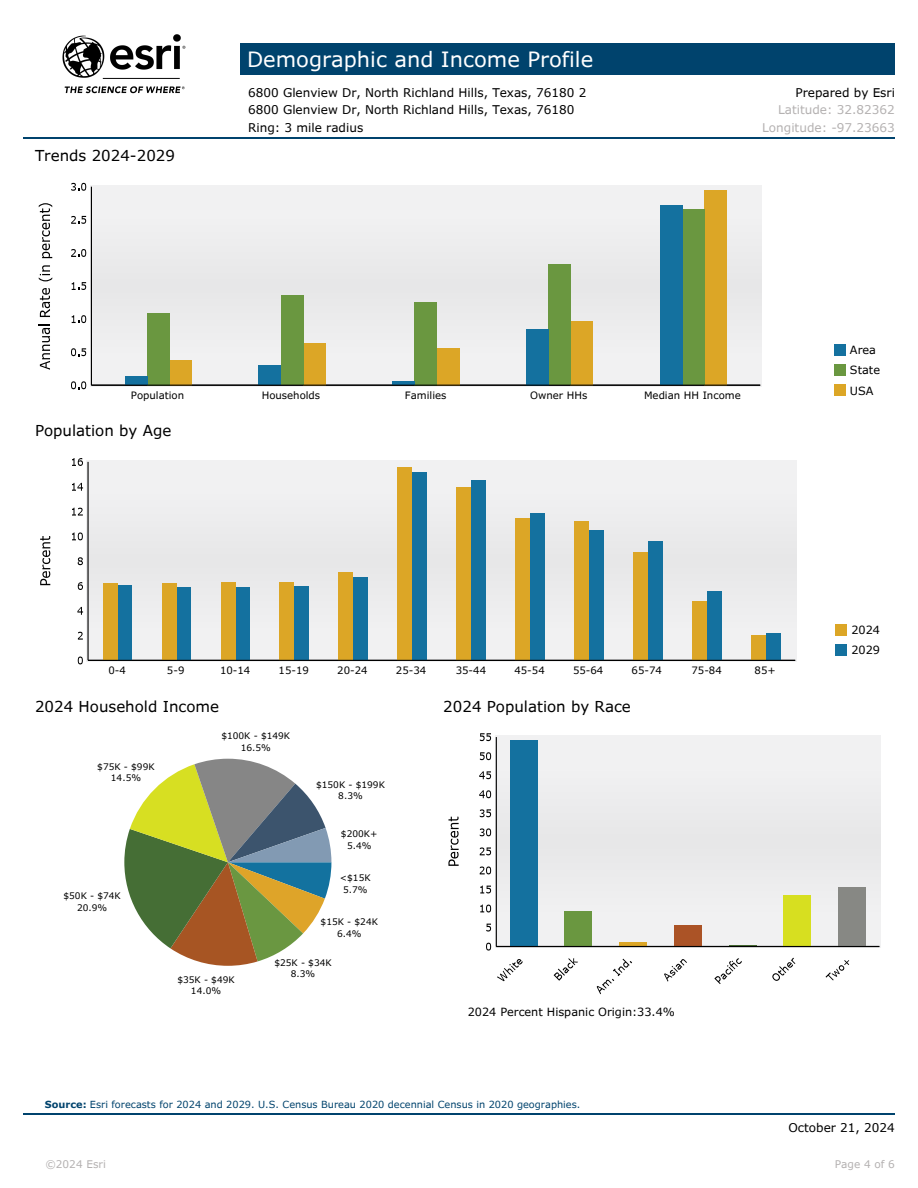
<style>
.page{position:relative;width:918px;height:1188px;background:#fff}
.page>*{position:absolute;margin:0;border:0;box-sizing:border-box;transform-origin:0 0}
.t1{font:21px "Verdana Pro";color:#fff}
.t2{font:15px "Verdana Pro";color:#000}
.t3{font:12px "Verdana Pro";color:#000}
.t4{font:12px "Verdana Pro";color:#b4b1b1}
.t5{font:11.25px/20.2px "Verdana Pro";color:#000}
.t6{font:10.5px "Verdana Pro";color:#b4b1b1}
.t7{font:10.2px "Verdana Pro";color:#000}
.t8{font:9.75px "Verdana Pro";color:#00436d}
.t9{font:9px/11.2px "Verdana Pro";color:#000;text-align:center}
.s1{font-weight:700}
</style>
<div class="page">
<div style="left:240px;top:43px;width:655px;height:32px;background:#00436d"></div>
<img style="left:62px;top:34px;width:124px;height:60px">
<hr style="left:24px;top:138px;width:871px;height:1px;background:#00436d">
<div style="left:90px;top:186px;width:671px;height:200px;background:#eeeeef"></div>
<div style="left:169px;top:360px;width:23px;height:25px;background:#dca626"></div>
<div style="left:303px;top:343px;width:23px;height:42px;background:#dca626"></div>
<div style="left:437px;top:348px;width:22px;height:37px;background:#dca626"></div>
<div style="left:571px;top:321px;width:22px;height:64px;background:#dca626"></div>
<div style="left:705px;top:190px;width:22px;height:195px;background:#dca626"></div>
<div style="left:147px;top:313px;width:22px;height:72px;background:#6a9740"></div>
<div style="left:281px;top:295px;width:22px;height:90px;background:#6a9740"></div>
<div style="left:415px;top:302px;width:22px;height:83px;background:#6a9740"></div>
<div style="left:548px;top:265px;width:23px;height:120px;background:#6a9740"></div>
<div style="left:682px;top:210px;width:23px;height:175px;background:#6a9740"></div>
<div style="left:125px;top:377px;width:22px;height:8px;background:#14719f"></div>
<div style="left:259px;top:365px;width:22px;height:20px;background:#14719f"></div>
<svg style="left:392px;top:381px;width:23px;height:4px"></svg>
<div style="left:526px;top:329px;width:22px;height:56px;background:#14719f"></div>
<div style="left:660px;top:205px;width:22px;height:180px;background:#14719f"></div>
<hr style="left:91px;top:385px;width:669px;height:1px;background:#000">
<hr style="left:91px;top:187px;width:1px;height:198px;background:#000">
<svg style="left:39px;top:324px;width:11px;height:46px"></svg>
<svg style="left:40px;top:288px;width:10px;height:29px"></svg>
<svg style="left:39px;top:265px;width:13px;height:16px"></svg>
<svg style="left:39px;top:203px;width:13px;height:55px"></svg>
<svg style="left:71px;top:381px;width:15px;height:8px"></svg>
<svg style="left:71px;top:348px;width:15px;height:8px"></svg>
<svg style="left:72px;top:315px;width:14px;height:8px"></svg>
<svg style="left:72px;top:282px;width:14px;height:8px"></svg>
<svg style="left:71px;top:249px;width:15px;height:8px"></svg>
<svg style="left:71px;top:216px;width:15px;height:8px"></svg>
<svg style="left:71px;top:183px;width:15px;height:8px"></svg>
<div style="left:834px;top:344px;width:11px;height:11px;background:#14719f"></div>
<div style="left:834px;top:364px;width:11px;height:11px;background:#6a9740"></div>
<div style="left:834px;top:385px;width:11px;height:11px;background:#dca626"></div>
<div style="left:87px;top:461px;width:709px;height:201px;background:#eeeeef"></div>
<div style="left:117px;top:585px;width:15px;height:75px;background:#14719f"></div>
<div style="left:176px;top:587px;width:15px;height:73px;background:#14719f"></div>
<div style="left:235px;top:587px;width:15px;height:73px;background:#14719f"></div>
<div style="left:294px;top:586px;width:15px;height:74px;background:#14719f"></div>
<div style="left:353px;top:577px;width:15px;height:83px;background:#14719f"></div>
<div style="left:412px;top:472px;width:15px;height:188px;background:#14719f"></div>
<div style="left:471px;top:480px;width:15px;height:180px;background:#14719f"></div>
<div style="left:530px;top:513px;width:15px;height:147px;background:#14719f"></div>
<div style="left:589px;top:530px;width:15px;height:130px;background:#14719f"></div>
<div style="left:648px;top:541px;width:15px;height:119px;background:#14719f"></div>
<div style="left:707px;top:591px;width:15px;height:69px;background:#14719f"></div>
<div style="left:766px;top:633px;width:14px;height:27px;background:#14719f"></div>
<div style="left:103px;top:583px;width:14px;height:77px;background:#dca626"></div>
<div style="left:162px;top:583px;width:14px;height:77px;background:#dca626"></div>
<div style="left:221px;top:582px;width:14px;height:78px;background:#dca626"></div>
<div style="left:280px;top:582px;width:14px;height:78px;background:#dca626"></div>
<div style="left:339px;top:572px;width:14px;height:88px;background:#dca626"></div>
<div style="left:397px;top:467px;width:15px;height:193px;background:#dca626"></div>
<div style="left:456px;top:487px;width:15px;height:173px;background:#dca626"></div>
<div style="left:515px;top:518px;width:15px;height:142px;background:#dca626"></div>
<div style="left:574px;top:521px;width:15px;height:139px;background:#dca626"></div>
<div style="left:633px;top:552px;width:15px;height:108px;background:#dca626"></div>
<div style="left:692px;top:601px;width:15px;height:59px;background:#dca626"></div>
<div style="left:751px;top:636px;width:15px;height:24px;background:#dca626"></div>
<hr style="left:88px;top:660px;width:707px;height:1px;background:#000">
<hr style="left:87px;top:462px;width:2px;height:198px;background:#000">
<svg style="left:40px;top:536px;width:10px;height:49px"></svg>
<svg style="left:78px;top:657px;width:5px;height:7px"></svg>
<svg style="left:78px;top:632px;width:5px;height:8px"></svg>
<svg style="left:77px;top:607px;width:6px;height:8px"></svg>
<svg style="left:78px;top:582px;width:5px;height:8px"></svg>
<svg style="left:78px;top:557px;width:5px;height:8px"></svg>
<svg style="left:72px;top:532px;width:11px;height:8px"></svg>
<svg style="left:72px;top:508px;width:11px;height:8px"></svg>
<svg style="left:72px;top:483px;width:11px;height:8px"></svg>
<svg style="left:72px;top:458px;width:11px;height:8px"></svg>
<div style="left:836px;top:624px;width:11px;height:11px;background:#dca626"></div>
<div style="left:836px;top:644px;width:11px;height:12px;background:#14719f"></div>
<svg style="left:124px;top:759px;width:207px;height:207px"></svg>
<div style="left:495px;top:736px;width:385px;height:212px;background:#ededee"></div>
<div style="left:510px;top:740px;width:27px;height:207px;background:#14719f"></div>
<div style="left:565px;top:911px;width:27px;height:36px;background:#6a9740"></div>
<svg style="left:619px;top:942px;width:28px;height:4px"></svg>
<div style="left:674px;top:925px;width:27px;height:22px;background:#ab5326"></div>
<hr style="left:729px;top:945px;width:27px;height:2px;background:#486d33">
<div style="left:784px;top:895px;width:27px;height:52px;background:#d7df20"></div>
<div style="left:838px;top:887px;width:28px;height:60px;background:#878884"></div>
<hr style="left:496px;top:946px;width:383px;height:1px;background:#000">
<svg style="left:497px;top:959px;width:26px;height:23px"></svg>
<svg style="left:554px;top:958px;width:24px;height:23px"></svg>
<svg style="left:596px;top:959px;width:36px;height:35px"></svg>
<svg style="left:664px;top:959px;width:23px;height:23px"></svg>
<svg style="left:714px;top:958px;width:28px;height:26px"></svg>
<svg style="left:772px;top:958px;width:24px;height:23px"></svg>
<svg style="left:826px;top:960px;width:24px;height:21px"></svg>
<hr style="left:496px;top:737px;width:1px;height:210px;background:#000">
<svg style="left:448px;top:817px;width:11px;height:49px"></svg>
<svg style="left:486px;top:943px;width:5px;height:8px"></svg>
<svg style="left:486px;top:924px;width:5px;height:8px"></svg>
<svg style="left:480px;top:905px;width:11px;height:7px"></svg>
<svg style="left:480px;top:886px;width:11px;height:7px"></svg>
<svg style="left:480px;top:867px;width:11px;height:7px"></svg>
<svg style="left:480px;top:847px;width:11px;height:8px"></svg>
<svg style="left:480px;top:828px;width:11px;height:8px"></svg>
<svg style="left:480px;top:809px;width:11px;height:8px"></svg>
<svg style="left:479px;top:790px;width:12px;height:8px"></svg>
<svg style="left:479px;top:771px;width:12px;height:8px"></svg>
<svg style="left:480px;top:752px;width:11px;height:8px"></svg>
<svg style="left:480px;top:733px;width:11px;height:8px"></svg>
<hr style="left:24px;top:1113px;width:871px;height:2px;background:#00436d">
<p class="t2" style="left:35px;top:146px;width:141px">Trends 2024-2029</p>
<h1 class="t1" style="left:247px;top:46px;width:348px">Demographic and Income Profile</h1>
<p class="t3" style="left:248px;top:85px;width:340px">6800 Glenview Dr, North Richland Hills, Texas, 76180 2</p>
<p class="t3" style="left:796px;top:85px;width:101px">Prepared by Esri</p>
<p class="t3" style="left:248px;top:102px;width:328px">6800 Glenview Dr, North Richland Hills, Texas, 76180</p>
<p class="t4" style="left:778px;top:102px;width:118px">Latitude: 32.82362</p>
<p class="t3" style="left:248px;top:119px;width:117px">Ring: 3 mile radius</p>
<p class="t4" style="left:762px;top:119px;width:134px">Longitude: -97.23663</p>
<p class="t7" style="left:131px;top:388px;width:55px">Population</p>
<p class="t7" style="left:262px;top:388px;width:60px">Households</p>
<p class="t7" style="left:405px;top:388px;width:43px">Families</p>
<p class="t7" style="left:530px;top:388px;width:59px">Owner HHs</p>
<p class="t7" style="left:644px;top:388px;width:98px">Median HH Income</p>
<p class="t2" style="left:35px;top:421px;width:138px">Population by Age</p>
<p class="t5" style="left:850px;top:339px;width:32px">Area<br>State<br>USA</p>
<p class="t7" style="left:108px;top:664px;width:19px">0-4</p>
<p class="t7" style="left:167px;top:664px;width:19px">5-9</p>
<p class="t7" style="left:220px;top:664px;width:32px">10-14</p>
<p class="t7" style="left:279px;top:664px;width:32px">15-19</p>
<p class="t7" style="left:337px;top:664px;width:32px">20-24</p>
<p class="t7" style="left:396px;top:664px;width:32px">25-34</p>
<p class="t7" style="left:456px;top:664px;width:32px">35-44</p>
<p class="t7" style="left:514px;top:664px;width:32px">45-54</p>
<p class="t7" style="left:573px;top:664px;width:32px">55-64</p>
<p class="t7" style="left:632px;top:664px;width:32px">65-74</p>
<p class="t7" style="left:691px;top:664px;width:32px">75-84</p>
<p class="t7" style="left:755px;top:664px;width:23px">85+</p>
<p class="t2" style="left:35px;top:696px;width:186px">2024 Household Income</p>
<p class="t9" style="left:97px;top:761px;width:59px">$75K - $99K<br>14.5%</p>
<p class="t9" style="left:63px;top:890px;width:59px">$50K - $74K<br>20.9%</p>
<p class="t9" style="left:221px;top:730px;width:70px">$100K - $149K<br>16.5%</p>
<p class="t9" style="left:316px;top:779px;width:70px">$150K - $199K<br>8.3%</p>
<p class="t9" style="left:341px;top:828px;width:38px">$200K+<br>5.4%</p>
<p class="t9" style="left:340px;top:872px;width:32px">&lt;$15K<br>5.7%</p>
<p class="t9" style="left:321px;top:916px;width:59px">$15K - $24K<br>6.4%</p>
<p class="t9" style="left:177px;top:974px;width:59px">$35K - $49K<br>14.0%</p>
<p class="t9" style="left:274px;top:957px;width:59px">$25K - $34K<br>8.3%</p>
<p class="t2" style="left:443px;top:696px;width:189px">2024 Population by Race</p>
<p class="t5" style="left:468px;top:1001px;width:209px">2024 Percent Hispanic Origin:33.4%</p>
<p class="t5" style="left:851px;top:620px;width:30px">2024<br>2029</p>
<p class="t8" style="left:45px;top:1098px;width:537px"><span class="s1">Source:</span> Esri forecasts for 2024 and 2029. U.S. Census Bureau 2020 decennial Census in 2020 geographies.</p>
<p class="t3" style="left:788px;top:1120px;width:108px">October 21, 2024</p>
<p class="t6" style="left:45px;top:1158px;width:62px">©2024 Esri</p>
<p class="t6" style="left:835px;top:1158px;width:62px">Page 4 of 6</p>
</div>
